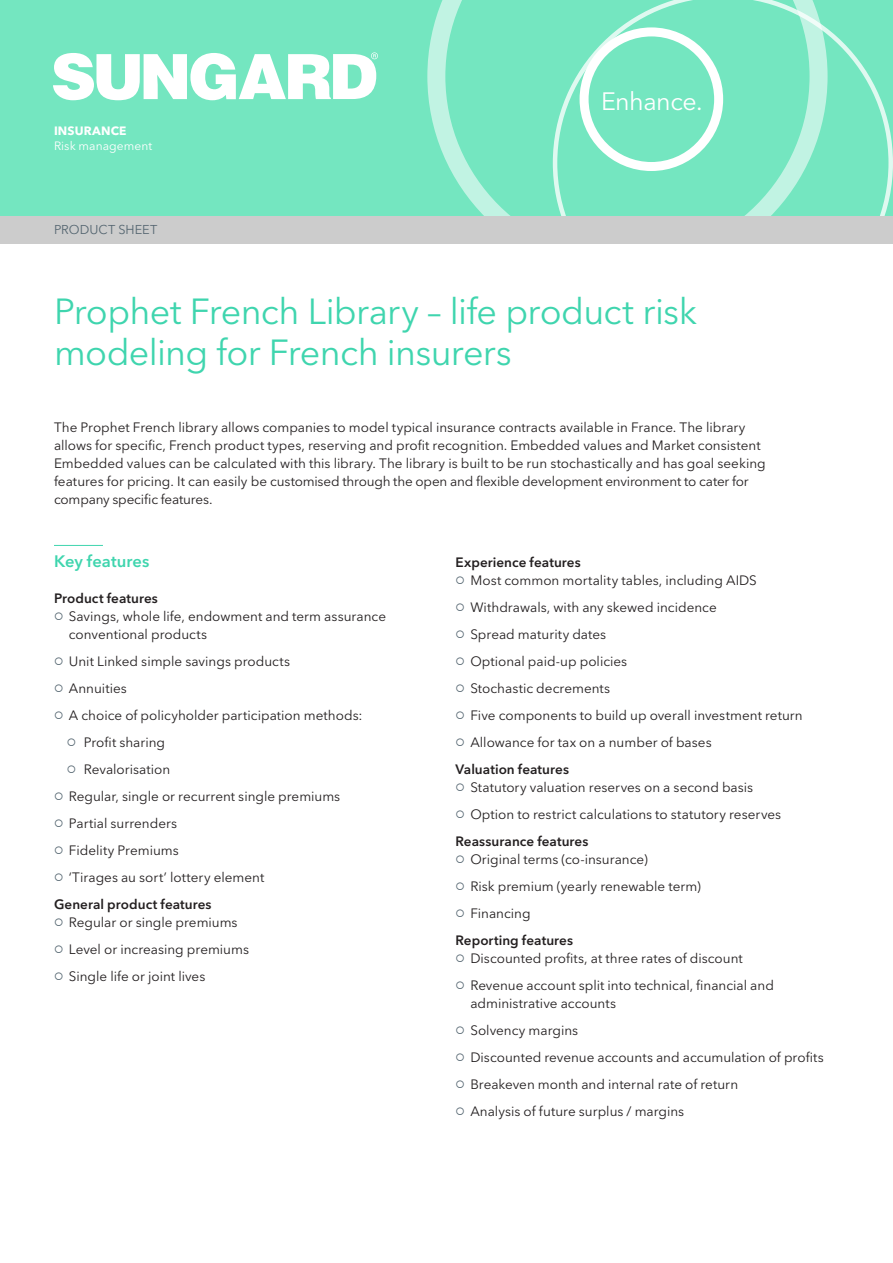
<style>
.page{position:relative;width:893px;height:1263px;background:#fff}
.page>*{position:absolute;margin:0;border:0;box-sizing:border-box;transform-origin:0 0}
.t1{font:36px/40.5px "Avenir Next LT Pro";letter-spacing:-.02em;color:#3fd5ae}
.t2{font:24.9px "Avenir Next LT Pro";letter-spacing:-.02em;color:#fff}
.t3{font:600 16.5px "Avenir Next LT Pro";letter-spacing:.005em;color:#3fd5ae}
.t4{font:13.5px/18px "Avenir Next LT Pro";color:#231f20}
.t5{font:600 13.5px/27px "Avenir Next LT Pro";letter-spacing:.005em;color:#231f20}
.t6{font:12.75px "Avenir Next LT Pro";letter-spacing:.005em;color:#546570}
.t7{font:12px "Avenir Next LT Pro";letter-spacing:.005em;color:#fff}
.t8{font:700 12px "Avenir Next LT Pro";letter-spacing:.01em;color:#fff}
.s1{color:#546570}
.s2{font-weight:600}
.s3{font-weight:400}
</style>
<div class="page">
<div style="left:0;top:0;width:893px;height:243px;background:#74e6c0"></div>
<svg style="left:828px;top:29px;width:65px;height:187px"></svg>
<svg style="left:427px;top:0;width:401px;height:216px"></svg>
<div style="left:580px;top:27px;width:143px;height:144px;border:9px solid #fff;border-radius:50%"></div>
<svg style="left:53px;top:52px;width:325px;height:48px"></svg>
<div style="left:0;top:216px;width:893px;height:27px;background:#ccc"></div>
<hr style="left:54px;top:545px;width:49px;height:1px;background:#3fd5ae">
<p class="t8" style="left:54px;top:124px;width:74px">INSURANCE</p>
<p class="t7" style="left:54px;top:139px;width:100px">Risk management</p>
<p class="t6" style="left:54px;top:222px;width:105px">PRODUCT SHEET</p>
<h2 class="t2" style="left:601px;top:86px;width:103px">Enhance.</h2>
<h1 class="t1" style="left:54px;top:291px;width:645px">Prophet French Library – life product risk modeling for French insurers</h1>
<p class="t4" style="left:54px;top:418px;width:713px">The Prophet French library allows companies to model typical insurance contracts available in France. The library allows for specific, French product types, reserving and profit recognition. Embedded values and Market consistent Embedded values can be calculated with this library. The library is built to be run stochastically and has goal seeking features for pricing. It can easily be customised through the open and flexible development environment to cater for company specific features.</p>
<p class="t3" style="left:54px;top:551px;width:97px">Key features</p>
<p class="t5" style="left:54px;top:585px;width:105px">Product features</p>
<p class="t4" style="left:69px;top:607px;width:319px;text-indent:-15px"><span class="s1">○</span> Savings, whole life, endowment and term assurance conventional products</p>
<p class="t4" style="left:54px;top:652px;width:238px"><span class="s1">○</span> Unit Linked simple savings products</p>
<p class="t4" style="left:54px;top:679px;width:74px"><span class="s1">○</span> Annuities</p>
<p class="t4" style="left:54px;top:706px;width:310px"><span class="s1">○</span> A choice of policyholder participation methods:</p>
<p class="t4" style="left:67px;top:733px;width:100px"><span class="s1">○</span> Profit sharing</p>
<p class="t4" style="left:67px;top:760px;width:105px"><span class="s1">○</span> Revalorisation</p>
<p class="t4" style="left:54px;top:787px;width:288px"><span class="s1">○</span> Regular, single or recurrent single premiums</p>
<p class="t4" style="left:54px;top:814px;width:125px"><span class="s1">○</span> Partial surrenders</p>
<p class="t4" style="left:54px;top:841px;width:126px"><span class="s1">○</span> Fidelity Premiums</p>
<p class="t4" style="left:54px;top:864px;width:212px;line-height:27px"><span class="s1">○</span> ‘Tirages au sort’ lottery element<br><span class="s2">General product features</span></p>
<p class="t4" style="left:54px;top:913px;width:185px"><span class="s1">○</span> Regular or single premiums</p>
<p class="t4" style="left:54px;top:940px;width:196px"><span class="s1">○</span> Level or increasing premiums</p>
<p class="t4" style="left:54px;top:967px;width:153px"><span class="s1">○</span> Single life or joint lives</p>
<p class="t5" style="left:455px;top:549px;width:127px">Experience features</p>
<p class="t4" style="left:455px;top:571px;width:303px"><span class="s1">○</span> Most common mortality tables, including AIDS</p>
<p class="t4" style="left:455px;top:598px;width:263px"><span class="s1">○</span> Withdrawals, with any skewed incidence</p>
<p class="t4" style="left:455px;top:625px;width:152px"><span class="s1">○</span> Spread maturity dates</p>
<p class="t4" style="left:455px;top:652px;width:173px"><span class="s1">○</span> Optional paid-up policies</p>
<p class="t4" style="left:455px;top:679px;width:156px"><span class="s1">○</span> Stochastic decrements</p>
<p class="t4" style="left:455px;top:706px;width:349px"><span class="s1">○</span> Five components to build up overall investment return</p>
<p class="t4" style="left:455px;top:729px;width:258px;line-height:27px"><span class="s1">○</span> Allowance for tax on a number of bases<br><span class="s2">Valuation features</span></p>
<p class="t4" style="left:455px;top:778px;width:299px"><span class="s1">○</span> Statutory valuation reserves on a second basis</p>
<p class="t4" style="left:455px;top:801px;width:327px;line-height:27px"><span class="s1">○</span> Option to restrict calculations to statutory reserves<br><span class="s2">Reassurance features</span></p>
<p class="t4" style="left:455px;top:850px;width:194px"><span class="s1">○</span> Original terms (co-insurance)</p>
<p class="t4" style="left:455px;top:877px;width:247px"><span class="s1">○</span> Risk premium (yearly renewable term)</p>
<p class="t5" style="left:455px;top:900px;width:119px"><span class="s1">○</span> <span class="s3">Financing<br></span>Reporting features</p>
<p class="t4" style="left:455px;top:949px;width:289px"><span class="s1">○</span> Discounted profits, at three rates of discount</p>
<p class="t4" style="left:470px;top:976px;width:305px;text-indent:-15px"><span class="s1">○</span> Revenue account split into technical, financial and administrative accounts</p>
<p class="t4" style="left:455px;top:1021px;width:124px"><span class="s1">○</span> Solvency margins</p>
<p class="t4" style="left:455px;top:1048px;width:370px"><span class="s1">○</span> Discounted revenue accounts and accumulation of profits</p>
<p class="t4" style="left:455px;top:1075px;width:284px"><span class="s1">○</span> Breakeven month and internal rate of return</p>
<p class="t4" style="left:455px;top:1102px;width:230px"><span class="s1">○</span> Analysis of future surplus / margins</p>
</div>
